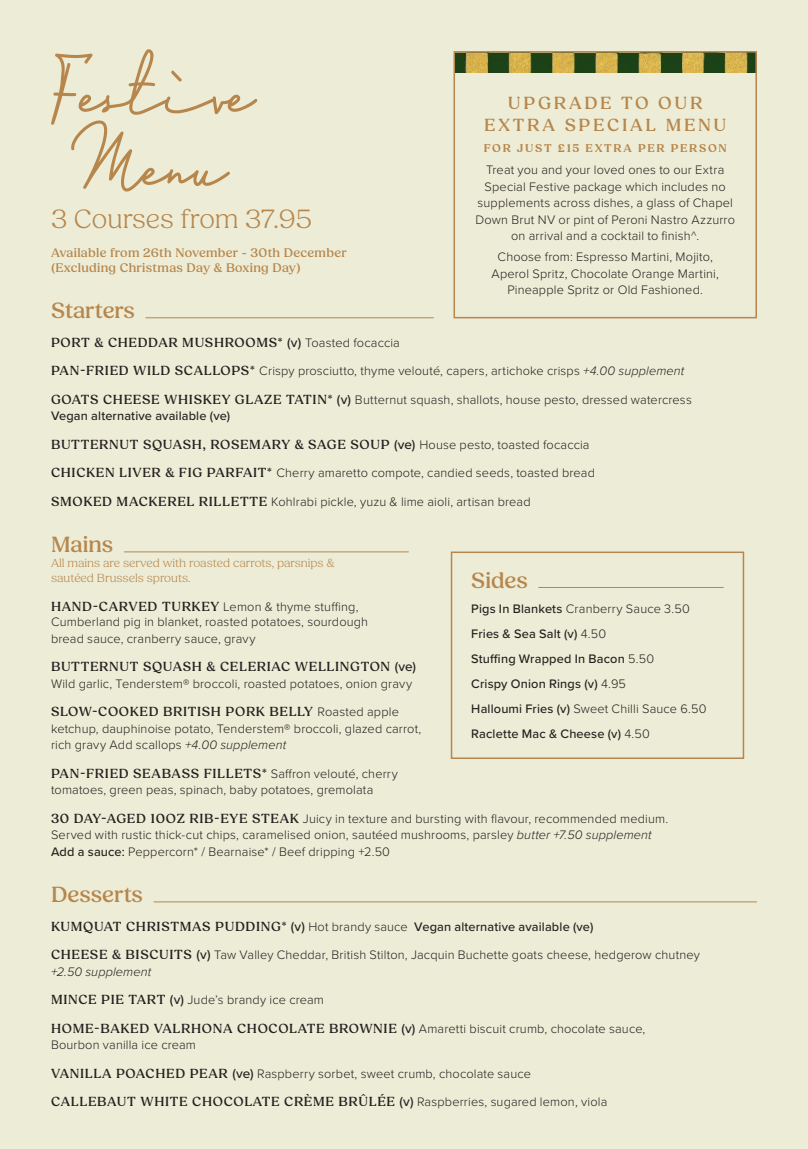
<style>
.page{position:relative;width:808px;height:1149px;background:#fff}
.page>*{position:absolute;margin:0;border:0;box-sizing:border-box;transform-origin:0 0}
.t1{font:80.25px/73.1px "Sharpen";color:#b6864c}
.t2{font:300 27px "Fields";color:#b6864c}
.t3{font:500 22.5px "Fields";color:#b6864c}
.t4{font:500 18px/21.6px "Fields";letter-spacing:.15em;color:#b6864c;text-align:center}
.t5{font:500 13.5px "Fields";letter-spacing:.05em;color:#241f1f}
.t6{font:300 12.75px/16.5px "Proxima Nova";letter-spacing:.01em;color:#241f1f}
.t7{font:500 12.75px/25px "Proxima Nova";letter-spacing:.01em;color:#241f1f}
.t8{font:500 12.75px/15.3px "Fields";letter-spacing:.025em;color:#b6864c}
.t9{font:300 12px/15px "Fields";color:#b6864c}
.t10{font:600 11.55px "Fields";letter-spacing:.15em;color:#b6864c}
.s1{font-family:"Proxima Nova"}
.s2{font-family:"Proxima Nova";font-weight:300;font-size:12.75px}
.s3{font-family:"Fields";font-weight:500;font-size:13.5px}
.s4{font-style:italic}
.s5{font-weight:500;font-size:13.5px}
.s6{font-weight:500}
.s7{font-weight:300}
.s8{font-family:"Fields";font-size:13.5px}
.s9{font-size:13.5px}
</style>
<div class="page">
<div style="left:0;top:0;width:808px;height:1148px;background:#edecd6"></div>
<hr style="left:154px;top:901px;width:603px;height:1px;background:#b6864c">
<hr style="left:124px;top:551px;width:285px;height:1px;background:#b6864c">
<div style="left:451px;top:551px;width:293px;height:207px;border:2px solid #b6864c"></div>
<hr style="left:538px;top:587px;width:186px;height:1px;background:#b6864c">
<hr style="left:145px;top:317px;width:289px;height:1px;background:#b6864c">
<img style="left:456px;top:54px;width:298px;height:18px">
<div style="left:453px;top:51px;width:304px;height:267px;border:2px solid #b6864c"></div>
<h1 class="t1" style="left:51px;top:47px;width:203px">Festive<br>Menu</h1>
<h2 class="t2" style="left:51px;top:204px;width:262px">3 Courses from 37.95</h2>
<p class="t8" style="left:51px;top:245px;width:297px">Available from 26th November - 30th December (Excluding Christmas Day &amp; Boxing Day)</p>
<h3 class="t4" style="left:484px;top:93px;width:244px">UPGRADE TO OUR<br>EXTRA SPECIAL MENU</h3>
<p class="t10" style="left:484px;top:142px;width:245px">FOR JUST £15 EXTRA PER PERSON</p>
<p class="t6" style="left:475px;top:161px;width:261px;text-align:center">Treat you and your loved ones to our Extra Special Festive package which includes no supplements across dishes, a glass of Chapel Down Brut NV or pint of Peroni Nastro Azzurro on arrival and a cocktail to finish^.</p>
<p class="t6" style="left:491px;top:248px;width:229px;text-align:center">Choose from: Espresso Martini, Mojito,<br>Aperol Spritz, Chocolate Orange Martini,<br>Pineapple Spritz or Old Fashioned.</p>
<h3 class="t3" style="left:51px;top:298px;width:85px">Starters</h3>
<p class="t5" style="left:51px;top:334px;width:350px">PORT &amp; CHEDDAR MUSHROOMS* <span class="s1">(v)</span> <span class="s2">Toasted focaccia</span></p>
<p class="t6" style="left:51px;top:362px;width:635px"><span class="s3">PAN-FRIED WILD SCALLOPS*</span> Crispy prosciutto, thyme velouté, capers, artichoke crisps <span class="s4">+4.00 supplement</span></p>
<p class="t6" style="left:51px;top:390px;width:642px"><span class="s3">GOATS CHEESE WHISKEY GLAZE TATIN*</span> <span class="s5">(v)</span> Butternut squash, shallots, house pesto, dressed watercress<br><span class="s6">Vegan alternative available (ve)</span></p>
<p class="t5" style="left:51px;top:436px;width:540px">BUTTERNUT SQUASH, ROSEMARY &amp; SAGE SOUP <span class="s1">(ve)</span> <span class="s2">House pesto, toasted focaccia</span></p>
<p class="t6" style="left:51px;top:464px;width:545px"><span class="s3">CHICKEN LIVER &amp; FIG PARFAIT*</span> Cherry amaretto compote, candied seeds, toasted bread</p>
<p class="t6" style="left:51px;top:492px;width:481px"><span class="s3">SMOKED MACKEREL RILLETTE</span> Kohlrabi pickle, yuzu &amp; lime aioli, artisan bread</p>
<h3 class="t3" style="left:51px;top:531px;width:64px">Mains</h3>
<p class="t9" style="left:51px;top:555px;width:285px">All mains are served with roasted carrots, parsnips &amp; sautéed Brussels sprouts.</p>
<p class="t6" style="left:51px;top:598px;width:319px;line-height:15.3px"><span class="s3">HAND-CARVED TURKEY</span> Lemon &amp; thyme stuffing,<br>Cumberland pig in blanket, roasted potatoes, sourdough</p>
<p class="t6" style="left:51px;top:629px;width:206px">bread sauce, cranberry sauce, gravy</p>
<p class="t5" style="left:51px;top:658px;width:367px">BUTTERNUT SQUASH &amp; CELERIAC WELLINGTON <span class="s1">(ve)</span></p>
<p class="t6" style="left:51px;top:674px;width:363px">Wild garlic, Tenderstem® broccoli, roasted potatoes, onion gravy</p>
<p class="t5" style="left:51px;top:703px;width:349px">SLOW-COOKED BRITISH PORK BELLY <span class="s2">Roasted apple</span></p>
<p class="t6" style="left:51px;top:719px;width:372px">ketchup, dauphinoise potato, Tenderstem® broccoli, glazed carrot, rich gravy Add scallops <span class="s4">+4.00 supplement</span></p>
<p class="t5" style="left:51px;top:765px;width:348px">PAN-FRIED SEABASS FILLETS* <span class="s2">Saffron velouté, cherry</span></p>
<p class="t6" style="left:51px;top:780px;width:324px">tomatoes, green peas, spinach, baby potatoes, gremolata</p>
<p class="t6" style="left:51px;top:809px;width:619px"><span class="s3">30 DAY-AGED 10OZ RIB-EYE STEAK</span> Juicy in texture and bursting with flavour, recommended medium.<br>Served with rustic thick-cut chips, caramelised onion, sautéed mushrooms, parsley <span class="s4">butter +7.50 supplement<br></span><span class="s6">Add a sauce:</span> Peppercorn* / Bearnaise* / Beef dripping +2.50</p>
<h3 class="t3" style="left:471px;top:567px;width:58px">Sides</h3>
<p class="t7" style="left:471px;top:595px;width:237px">Pigs In Blankets <span class="s7">Cranberry Sauce 3.50<br></span>Fries &amp; Sea Salt (v) <span class="s7">4.50<br></span>Stuffing Wrapped In Bacon <span class="s7">5.50<br></span>Crispy Onion Rings (v) <span class="s7">4.95<br></span>Halloumi Fries (v) <span class="s7">Sweet Chilli Sauce 6.50<br></span>Raclette Mac &amp; Cheese (v) <span class="s7">4.50</span></p>
<h3 class="t3" style="left:51px;top:881px;width:93px">Desserts</h3>
<p class="t7" style="left:51px;top:913px;width:544px"><span class="s8">KUMQUAT CHRISTMAS PUDDING*</span> <span class="s9">(v)</span> <span class="s7">Hot brandy sauce</span> Vegan alternative available (ve)</p>
<p class="t6" style="left:51px;top:945px;width:650px"><span class="s3">CHEESE &amp; BISCUITS</span> <span class="s5">(v)</span> Taw Valley Cheddar, British Stilton, Jacquin Buchette goats cheese, hedgerow chutney <span class="s4">+2.50 supplement</span></p>
<p class="t6" style="left:51px;top:990px;width:274px"><span class="s3">MINCE PIE TART</span> <span class="s5">(v)</span> Jude’s brandy ice cream</p>
<p class="t6" style="left:51px;top:1019px;width:596px"><span class="s3">HOME-BAKED VALRHONA CHOCOLATE BROWNIE</span> <span class="s5">(v)</span> Amaretti biscuit crumb, chocolate sauce,<br>Bourbon vanilla ice cream</p>
<p class="t6" style="left:51px;top:1064px;width:481px"><span class="s3">VANILLA POACHED PEAR</span> <span class="s5">(ve)</span> Raspberry sorbet, sweet crumb, chocolate sauce</p>
<p class="t5" style="left:51px;top:1093px;width:558px">CALLEBAUT WHITE CHOCOLATE CRÈME BRÛLÉE <span class="s1">(v)</span> <span class="s2">Raspberries, sugared lemon, viola</span></p>
</div>
